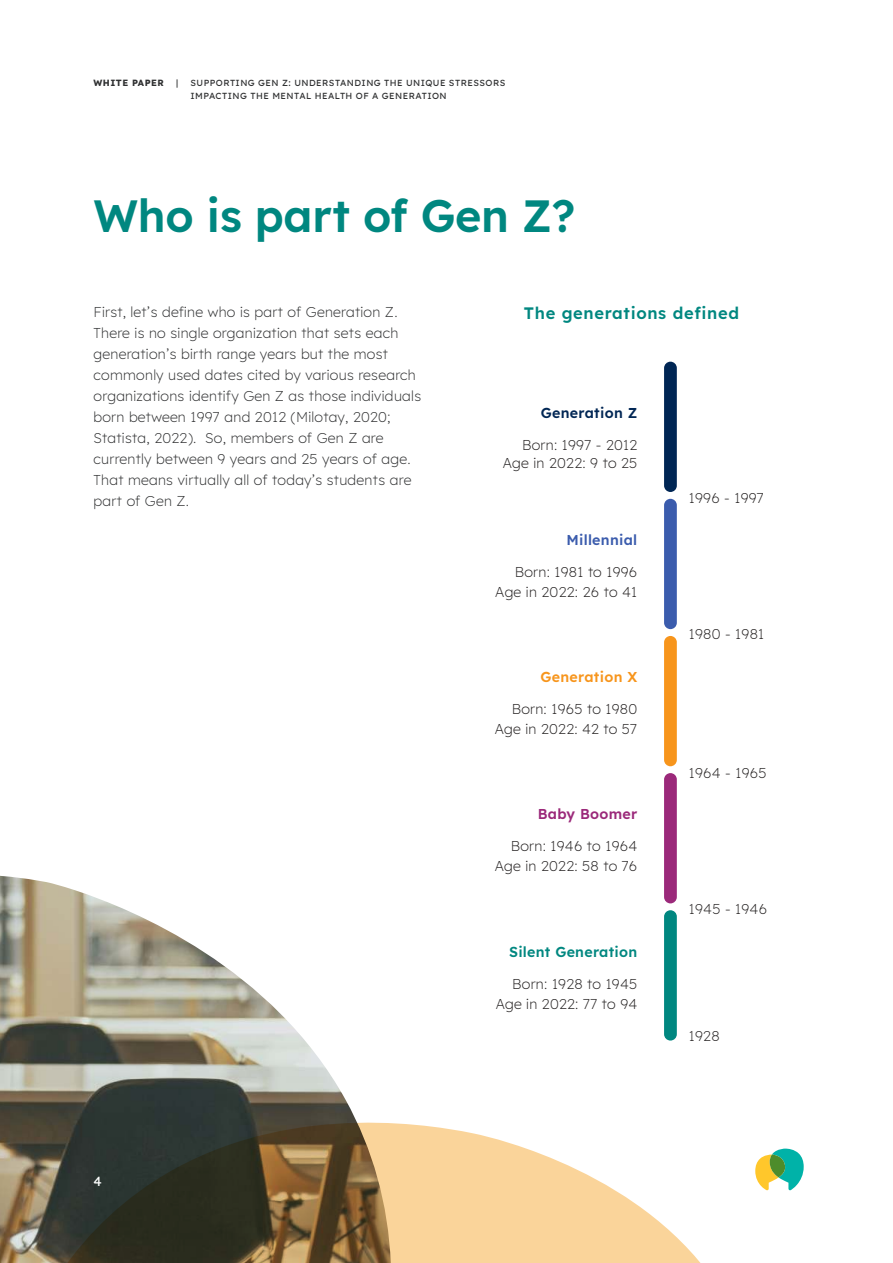
<style>
.page{position:relative;width:893px;height:1263px;background:#fff}
.page>*{position:absolute;margin:0;border:0;box-sizing:border-box;transform-origin:0 0}
.t1{font:600 45px "Lexend";letter-spacing:-.01em;color:#008780}
.t2{font:600 16.5px "Lexend";letter-spacing:.04em;color:#008780}
.t3{font:300 14.25px/21px "Lexend";letter-spacing:.02em;color:#2f3031}
.t4{font:300 14.25px/20px "Lexend";letter-spacing:.02em;color:#221f1f;text-align:right}
.t5{font:600 14.25px "Lexend";letter-spacing:.02em;color:#008780}
.t6{font:600 14.25px "Lexend";letter-spacing:.02em;color:#f7951c}
.t7{font:600 14.25px "Lexend";letter-spacing:.02em;color:#002654}
.t8{font:600 14.25px "Lexend";letter-spacing:.02em;color:#9b297a}
.t9{font:600 14.25px "Lexend";letter-spacing:.02em;color:#3b5cad}
.t10{font:500 13.5px "Lexend";color:#fff}
.t11{font:500 9px/13.5px "Lexend";letter-spacing:.05em;color:#2f3031}
.t12{font:700 9px "Lexend";letter-spacing:.05em;color:#2f3031}
</style>
<div class="page">
<svg style="left:766px;top:1148px;width:38px;height:42px"></svg>
<img style="left:0;top:876px;width:348px;height:227px">
<svg style="left:0;top:1103px;width:766px;height:160px"></svg>
<div style="left:664px;top:910px;width:13px;height:130px;background:#008780;border-radius:6px"></div>
<div style="left:664px;top:773px;width:13px;height:130px;background:#9b297a;border-radius:6px"></div>
<div style="left:664px;top:636px;width:13px;height:130px;background:#f7951c;border-radius:6px"></div>
<div style="left:664px;top:499px;width:13px;height:130px;background:#3b5cad;border-radius:6px"></div>
<div style="left:664px;top:362px;width:13px;height:130px;background:#002654;border-radius:6px"></div>
<p class="t12" style="left:94px;top:77px;width:72px">WHITE PAPER</p>
<p class="t11" style="left:176px;top:76px;width:4px">|</p>
<p class="t11" style="left:190px;top:76px;width:316px">SUPPORTING GEN Z: UNDERSTANDING THE UNIQUE STRESSORS<br>IMPACTING THE MENTAL HEALTH OF A GENERATION</p>
<h1 class="t1" style="left:94px;top:197px;width:483px">Who is part of Gen Z?</h1>
<p class="t3" style="left:94px;top:300px;width:329px">First, let’s define who is part of Generation Z.<br>There is no single organization that sets each generation’s birth range years but the most commonly used dates cited by various research organizations identify Gen Z as those individuals born between 1997 and 2012 (Milotay, 2020; Statista, 2022). So, members of Gen Z are currently between 9 years and 25 years of age.<br>That means virtually all of today’s students are part of Gen Z.</p>
<p class="t10" style="left:94px;top:1176px;width:10px">4</p>
<p class="t2" style="left:524px;top:306px;width:217px">The generations defined</p>
<p class="t7" style="left:541px;top:407px;width:98px">Generation Z</p>
<p class="t4" style="left:503px;top:437px;width:136px;line-height:18px">Born: 1997 - 2012<br>Age in 2022: 9 to 25</p>
<p class="t9" style="left:566px;top:534px;width:72px">Millennial</p>
<p class="t4" style="left:495px;top:563px;width:143px">Born: 1981 to 1996<br>Age in 2022: 26 to 41</p>
<p class="t6" style="left:541px;top:671px;width:98px">Generation X</p>
<p class="t4" style="left:495px;top:700px;width:144px">Born: 1965 to 1980<br>Age in 2022: 42 to 57</p>
<p class="t8" style="left:538px;top:808px;width:101px">Baby Boomer</p>
<p class="t4" style="left:495px;top:838px;width:144px">Born: 1946 to 1964<br>Age in 2022: 58 to 76</p>
<p class="t5" style="left:509px;top:945px;width:130px">Silent Generation</p>
<p class="t4" style="left:496px;top:975px;width:143px">Born: 1928 to 1945<br>Age in 2022: 77 to 94</p>
<p class="t4" style="left:689px;top:490px;width:77px">1996 - 1997</p>
<p class="t4" style="left:689px;top:625px;width:77px">1980 - 1981</p>
<p class="t4" style="left:689px;top:764px;width:79px">1964 - 1965</p>
<p class="t4" style="left:689px;top:901px;width:80px">1945 - 1946</p>
<p class="t4" style="left:689px;top:1027px;width:32px">1928</p>
</div>
